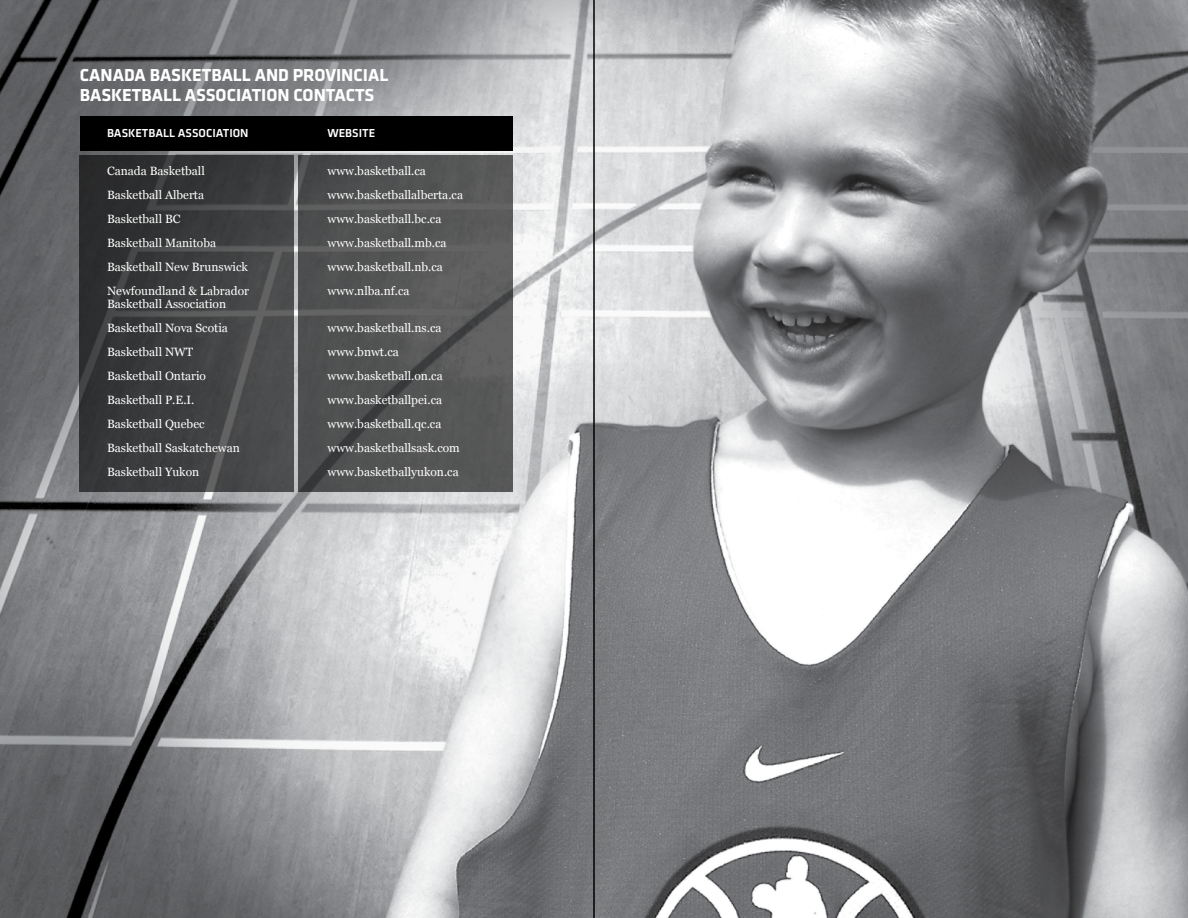
<style>
.page{position:relative;width:1188px;height:918px;background:#fff}
.page>*{position:absolute;margin:0;border:0;box-sizing:border-box;transform-origin:0 0}
.t1{font:700 18px/19.5px "Klavika";color:#fff}
.t2{font:12px/24px "Georgia";color:#fff}
.t3{font:500 12px "Klavika";color:#fff}
</style>
<div class="page">
<img style="left:1px;top:0;width:1187px;height:918px">
<div style="left:80px;top:116px;width:432px;height:35px;background:#000"></div>
<svg style="left:80px;top:156px;width:214px;height:336px;background:#3d3e3f"></svg>
<svg style="left:298px;top:156px;width:215px;height:336px;background:#545455"></svg>
<hr style="left:593px;top:0;width:2px;height:918px;background:#000">
<h1 class="t1" style="left:80px;top:64px;width:310px">CANADA BASKETBALL AND PROVINCIAL<br>BASKETBALL ASSOCIATION CONTACTS</h1>
<p class="t3" style="left:107px;top:125px;width:143px">BASKETBALL ASSOCIATION</p>
<p class="t3" style="left:328px;top:125px;width:49px">WEBSITE</p>
<p class="t2" style="left:107px;top:158px;width:99px">Canada Basketball</p>
<p class="t2" style="left:328px;top:158px;width:100px">www.basketball.ca</p>
<p class="t2" style="left:107px;top:182px;width:99px">Basketball Alberta</p>
<p class="t2" style="left:328px;top:182px;width:137px">www.basketballalberta.ca</p>
<p class="t2" style="left:107px;top:206px;width:75px">Basketball BC</p>
<p class="t2" style="left:328px;top:206px;width:115px">www.basketball.bc.ca</p>
<p class="t2" style="left:107px;top:230px;width:111px">Basketball Manitoba</p>
<p class="t2" style="left:328px;top:230px;width:120px">www.basketball.mb.ca</p>
<p class="t2" style="left:107px;top:254px;width:142px">Basketball New Brunswick</p>
<p class="t2" style="left:328px;top:254px;width:117px">www.basketball.nb.ca</p>
<p class="t2" style="left:107px;top:278px;width:144px">Newfoundland &amp; Labrador</p>
<p class="t2" style="left:328px;top:278px;width:84px">www.nlba.nf.ca</p>
<p class="t2" style="left:107px;top:292px;width:122px">Basketball Association<br>Basketball Nova Scotia</p>
<p class="t2" style="left:328px;top:316px;width:115px">www.basketball.ns.ca</p>
<p class="t2" style="left:107px;top:340px;width:88px">Basketball NWT</p>
<p class="t2" style="left:328px;top:340px;width:73px">www.bnwt.ca</p>
<p class="t2" style="left:107px;top:364px;width:101px">Basketball Ontario</p>
<p class="t2" style="left:328px;top:364px;width:117px">www.basketball.on.ca</p>
<p class="t2" style="left:107px;top:388px;width:89px">Basketball P.E.I.</p>
<p class="t2" style="left:328px;top:388px;width:116px">www.basketballpei.ca</p>
<p class="t2" style="left:107px;top:412px;width:99px">Basketball Quebec</p>
<p class="t2" style="left:328px;top:412px;width:115px">www.basketball.qc.ca</p>
<p class="t2" style="left:107px;top:436px;width:134px">Basketball Saskatchewan</p>
<p class="t2" style="left:328px;top:436px;width:134px">www.basketballsask.com</p>
<p class="t2" style="left:107px;top:460px;width:94px">Basketball Yukon</p>
<p class="t2" style="left:328px;top:460px;width:133px">www.basketballyukon.ca</p>
</div>
